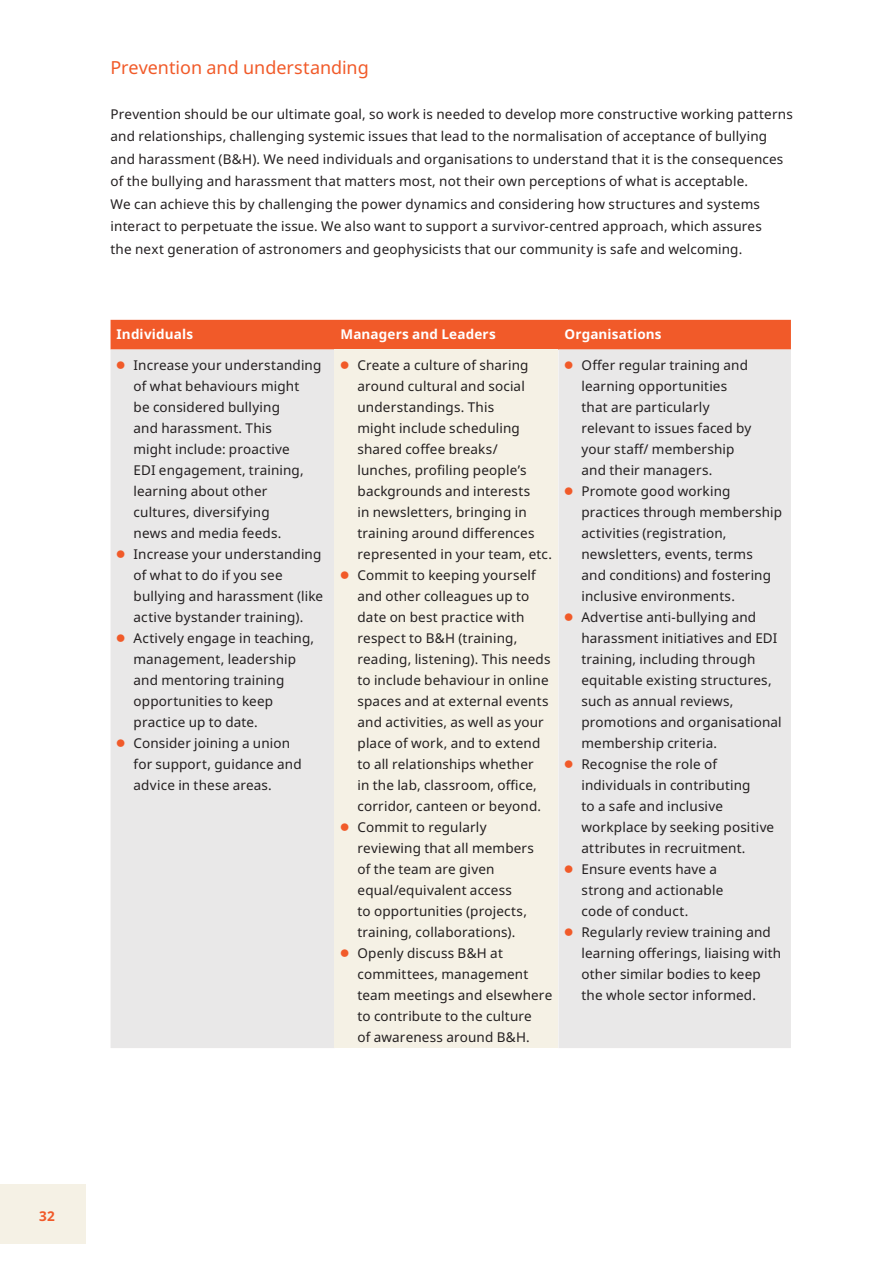
<style>
.page{position:relative;width:893px;height:1263px;background:#fff}
.page>*{position:absolute;margin:0;border:0;box-sizing:border-box;transform-origin:0 0}
.t1{font:18px "Noto Sans";color:#f15a29}
.t2{font:13.5px/21px "Noto Sans";letter-spacing:.01em;color:#231f20}
.t3{font:700 13.5px "Noto Sans";letter-spacing:.01em;color:#fff}
.t4{font:700 13.5px "Noto Sans";color:#f15a29}
.s1{font-family:"Uni Math";font-size:19.5px;color:#f15a29}
</style>
<div class="page">
<div style="left:0;top:1184px;width:85px;height:60px;background:#f5f1e5"></div>
<div style="left:111px;top:320px;width:680px;height:30px;background:#f15a29"></div>
<div style="left:111px;top:350px;width:680px;height:698px;background:#e9e8e8"></div>
<div style="left:334px;top:350px;width:224px;height:698px;background:#f5f1e5"></div>
<h1 class="t1" style="left:111px;top:54px;width:260px">Prevention and understanding</h1>
<p class="t2" style="left:111px;top:103px;width:684px;line-height:22.5px">Prevention should be our ultimate goal, so work is needed to develop more constructive working patterns and relationships, challenging systemic issues that lead to the normalisation of acceptance of bullying and harassment (B&amp;H). We need individuals and organisations to understand that it is the consequences of the bullying and harassment that matters most, not their own perceptions of what is acceptable.<br>We can achieve this by challenging the power dynamics and considering how structures and systems interact to perpetuate the issue. We also want to support a survivor-centred approach, which assures<br>the next generation of astronomers and geophysicists that our community is safe and welcoming.</p>
<p class="t3" style="left:117px;top:325px;width:78px">Individuals</p>
<p class="t3" style="left:340px;top:325px;width:157px">Managers and Leaders</p>
<p class="t3" style="left:564px;top:325px;width:99px">Organisations</p>
<p class="t2" style="left:134px;top:355px;width:189px;text-indent:-17px"><span class="s1">•</span> Increase your understanding of what behaviours might<br>be considered bullying<br>and harassment. This<br>might include: proactive<br>EDI engagement, training, learning about other cultures, diversifying<br>news and media feeds.</p>
<p class="t2" style="left:134px;top:544px;width:191px;text-indent:-17px"><span class="s1">•</span> Increase your understanding of what to do if you see bullying and harassment (like active bystander training).</p>
<p class="t2" style="left:134px;top:628px;width:182px;text-indent:-17px"><span class="s1">•</span> Actively engage in teaching, management, leadership and mentoring training opportunities to keep practice up to date.</p>
<p class="t2" style="left:134px;top:733px;width:170px;text-indent:-17px"><span class="s1">•</span> Consider joining a union for support, guidance and advice in these areas.</p>
<p class="t2" style="left:581px;top:355px;width:171px;text-indent:-17px"><span class="s1">•</span> Offer regular training and learning opportunities that are particularly relevant to issues faced by your staff/ membership and their managers.</p>
<p class="t2" style="left:581px;top:481px;width:202px;text-indent:-17px"><span class="s1">•</span> Promote good working practices through membership activities (registration, newsletters, events, terms<br>and conditions) and fostering inclusive environments.</p>
<p class="t2" style="left:581px;top:607px;width:202px;text-indent:-17px"><span class="s1">•</span> Advertise anti-bullying and harassment initiatives and EDI training, including through equitable existing structures, such as annual reviews, promotions and organisational membership criteria.</p>
<p class="t2" style="left:581px;top:754px;width:194px;text-indent:-17px"><span class="s1">•</span> Recognise the role of individuals in contributing<br>to a safe and inclusive workplace by seeking positive attributes in recruitment.</p>
<p class="t2" style="left:581px;top:859px;width:143px;text-indent:-17px"><span class="s1">•</span> Ensure events have a strong and actionable code of conduct.</p>
<p class="t2" style="left:581px;top:922px;width:201px;text-indent:-17px"><span class="s1">•</span> Regularly review training and learning offerings, liaising with other similar bodies to keep the whole sector informed.</p>
<p class="t2" style="left:357px;top:355px;width:196px;text-indent:-17px"><span class="s1">•</span> Create a culture of sharing around cultural and social understandings. This<br>might include scheduling shared coffee breaks/ lunches, profiling people’s backgrounds and interests<br>in newsletters, bringing in training around differences represented in your team, etc.</p>
<p class="t2" style="left:357px;top:565px;width:195px;text-indent:-17px"><span class="s1">•</span> Commit to keeping yourself and other colleagues up to date on best practice with respect to B&amp;H (training, reading, listening). This needs to include behaviour in online spaces and at external events and activities, as well as your place of work, and to extend to all relationships whether<br>in the lab, classroom, office, corridor, canteen or beyond.</p>
<p class="t2" style="left:357px;top:817px;width:178px;text-indent:-17px"><span class="s1">•</span> Commit to regularly reviewing that all members of the team are given equal/equivalent access<br>to opportunities (projects, training, collaborations).</p>
<p class="t2" style="left:357px;top:943px;width:196px;text-indent:-17px"><span class="s1">•</span> Openly discuss B&amp;H at committees, management team meetings and elsewhere to contribute to the culture<br>of awareness around B&amp;H.</p>
<p class="t4" style="left:39px;top:1207px;width:17px">32</p>
</div>
